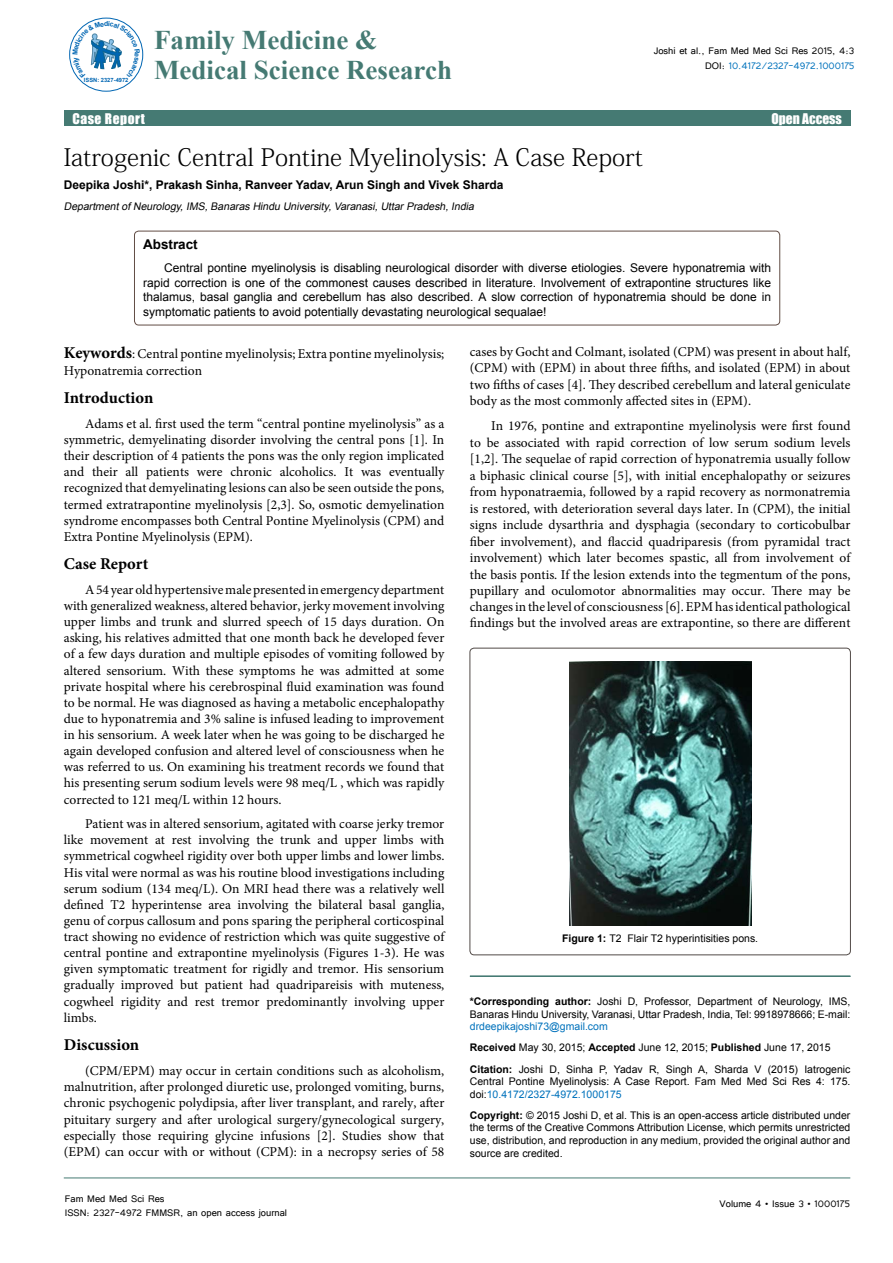
<style>
.page{position:relative;width:893px;height:1263px;background:#fff}
.page>*{position:absolute;margin:0;border:0;box-sizing:border-box;transform-origin:0 0}
.t1{font:700 27px/30px "Times New Roman";color:#457a73}
.t2{font:24px "Adobe Fangsong Std";color:#000}
.t3{font:700 16.5px "Minion Pro";color:#000}
.t4{font:13.5px/16.2px "Minion Pro";color:#000;text-align:justify}
.t5{font:13.5px "Impact";letter-spacing:.04em;color:#fff}
.t6{font:13.5px "Impact";color:#fff}
.t7{font:700 13.5px "Arial";color:#000}
.t8{font:12px/14.4px "Arial";color:#000;text-align:justify}
.t9{font:12px/14.4px "Tunga";color:#000}
.t10{font:700 12px "Arial";color:#000}
.t11{font:10.5px/12.6px "Arial";color:#000}
.t12{font:italic 10.5px "Arial";color:#000}
.t13{font:700 5.7px "Arial";color:#0066b3}
.s1{color:#0072bc}
.s2{font-weight:700;font-size:16.5px}
.s3{font-weight:700}
</style>
<div class="page">
<div style="left:64px;top:111px;width:786px;height:15px;background:#457a73"></div>
<hr style="left:64px;top:1178px;width:786px;height:1px;background:#457a73">
<hr style="left:470px;top:976px;width:380px;height:1px;background:#457a73">
<div style="left:134px;top:231px;width:646px;height:94px;border:1px solid #624d45;border-radius:4px"></div>
<div style="left:470px;top:648px;width:380px;height:307px;border:1px solid #524b48;border-radius:4px"></div>
<img style="left:569px;top:661px;width:182px;height:264px">
<div style="left:69px;top:18px;width:74px;height:74px;border:1px solid #0066b3;border-radius:50%"></div>
<svg style="left:72px;top:21px;width:68px;height:57px"></svg>
<p class="t13" style="left:84px;top:76px;width:46px">ISSN: 2327-4972</p>
<h1 class="t1" style="left:154px;top:24px;width:299px">Family Medicine &amp;<br>Medical Science Research</h1>
<p class="t9" style="left:654px;top:43px;width:202px;text-align:right">Joshi et al., Fam Med Med Sci Res 2015, 4:3<br>DOI: <span class="s1">10.4172/2327-4972.1000175</span></p>
<p class="t5" style="left:72px;top:108px;width:74px">Case Report</p>
<p class="t6" style="left:771px;top:108px;width:72px">Open Access</p>
<h2 class="t2" style="left:64px;top:142px;width:581px">Iatrogenic Central Pontine Myelinolysis: A Case Report</h2>
<p class="t10" style="left:64px;top:176px;width:441px">Deepika Joshi*, Prakash Sinha, Ranveer Yadav, Arun Singh and Vivek Sharda</p>
<p class="t12" style="left:64px;top:199px;width:414px">DepartmentofNeurology,IMS,Banaras Hindu University,Varanasi,UttarPradesh,India</p>
<p class="t7" style="left:143px;top:236px;width:56px">Abstract</p>
<p class="t8" style="left:143px;top:261px;width:630px;text-indent:21px">Central pontine myelinolysis is disabling neurological disorder with diverse etiologies. Severe hyponatremia with rapid correction is one of the commonest causes described in literature. Involvement of extrapontine structures like thalamus, basal ganglia and cerebellum has also described. A slow correction of hyponatremia should be done in symptomatic patients to avoid potentially devastating neurological sequalae!</p>
<p class="t4" style="left:64px;top:346px;width:382px"><span class="s2">Keywords</span>: Central pontine myelinolysis; Extra pontine myelinolysis;<br>Hyponatremia correction</p>
<p class="t3" style="left:64px;top:386px;width:91px">Introduction</p>
<p class="t4" style="left:64px;top:415px;width:382px;text-indent:21px">Adams et al. first used the term “central pontine myelinolysis” as a symmetric, demyelinating disorder involving the central pons [1]. In their description of 4 patients the pons was the only region implicated and their all patients were chronic alcoholics. It was eventually recognized that demyelinating lesions can also be seen outside the pons, termed extratrapontine myelinolysis [2,3]. So, osmotic demyelination syndrome encompasses both Central Pontine Myelinolysis (CPM) and Extra Pontine Myelinolysis (EPM).</p>
<p class="t3" style="left:64px;top:552px;width:86px">Case Report</p>
<p class="t4" style="left:64px;top:582px;width:382px;text-indent:21px">A 54 year old hypertensive male presented in emergency department with generalized weakness, altered behavior, jerky movement involving upper limbs and trunk and slurred speech of 15 days duration. On asking, his relatives admitted that one month back he developed fever of a few days duration and multiple episodes of vomiting followed by altered sensorium. With these symptoms he was admitted at some private hospital where his cerebrospinal fluid examination was found to be normal. He was diagnosed as having a metabolic encephalopathy due to hyponatremia and 3% saline is infused leading to improvement in his sensorium. A week later when he was going to be discharged he again developed confusion and altered level of consciousness when he was referred to us. On examining his treatment records we found that his presenting serum sodium levels were 98 meq/L , which was rapidly corrected to 121 meq/L within 12 hours.</p>
<p class="t4" style="left:64px;top:816px;width:382px;text-indent:21px">Patient was in altered sensorium, agitated with coarse jerky tremor like movement at rest involving the trunk and upper limbs with symmetrical cogwheel rigidity over both upper limbs and lower limbs.<br>His vital were normal as was his routine blood investigations including serum sodium (134 meq/L). On MRI head there was a relatively well defined T2 hyperintense area involving the bilateral basal ganglia, genu of corpus callosum and pons sparing the peripheral corticospinal tract showing no evidence of restriction which was quite suggestive of central pontine and extrapontine myelinolysis (Figures 1-3). He was given symptomatic treatment for rigidly and tremor. His sensorium gradually improved but patient had quadripareisis with muteness, cogwheel rigidity and rest tremor predominantly involving upper limbs.</p>
<p class="t3" style="left:64px;top:1033px;width:77px">Discussion</p>
<p class="t4" style="left:64px;top:1062px;width:382px;text-indent:21px">(CPM/EPM) may occur in certain conditions such as alcoholism, malnutrition, after prolonged diuretic use, prolonged vomiting, burns, chronic psychogenic polydipsia, after liver transplant, and rarely, after pituitary surgery and after urological surgery/gynecological surgery, especially those requiring glycine infusions [2]. Studies show that (EPM) can occur with or without (CPM): in a necropsy series of 58</p>
<p class="t9" style="left:65px;top:1190px;width:224px">Fam Med Med Sci Res<br>ISSN: 2327-4972 FMMSR, an open access journal</p>
<p class="t4" style="left:470px;top:344px;width:382px">cases by Gocht and Colmant, isolated (CPM) was present in about half, (CPM) with (EPM) in about three fifths, and isolated (EPM) in about two fifths of cases [4]. They described cerebellum and lateral geniculate body as the most commonly affected sites in (EPM).</p>
<p class="t4" style="left:470px;top:418px;width:382px;text-indent:21px">In 1976, pontine and extrapontine myelinolysis were first found to be associated with rapid correction of low serum sodium levels [1,2]. The sequelae of rapid correction of hyponatremia usually follow a biphasic clinical course [5], with initial encephalopathy or seizures from hyponatraemia, followed by a rapid recovery as normonatremia is restored, with deterioration several days later. In (CPM), the initial signs include dysarthria and dysphagia (secondary to corticobulbar fiber involvement), and flaccid quadriparesis (from pyramidal tract involvement) which later becomes spastic, all from involvement of the basis pontis. If the lesion extends into the tegmentum of the pons, pupillary and oculomotor abnormalities may occur. There may be changes in the level of consciousness [6]. EPM has identical pathological findings but the involved areas are extrapontine, so there are different</p>
<p class="t11" style="left:562px;top:932px;width:198px"><span class="s3">Figure 1:</span> T2 Flair T2 hyperintisities pons.</p>
<p class="t11" style="left:470px;top:995px;width:382px"><span class="s3">*Corresponding author:</span> Joshi D, Professor, Department of Neurology, IMS,<br>Banaras Hindu University, Varanasi, Uttar Pradesh, India, Tel: 9918978666; E-mail:</p>
<p class="t11" style="left:470px;top:1016px;width:382px;line-height:21.1px"><span class="s1">drdeepikajoshi73@gmail.com<br></span><span class="s3">Received</span> May 30, 2015; <span class="s3">Accepted</span> June 12, 2015; <span class="s3">Published</span> June 17, 2015<br><span class="s3">Citation:</span> Joshi D, Sinha P, Yadav R, Singh A, Sharda V (2015) Iatrogenic</p>
<p class="t11" style="left:470px;top:1075px;width:382px">Central Pontine Myelinolysis: A Case Report. Fam Med Med Sci Res 4: 175. doi:<span class="s1">10.4172/2327-4972.1000175</span></p>
<p class="t11" style="left:470px;top:1109px;width:382px;text-align:justify"><span class="s3">Copyright:</span> © 2015 Joshi D, et al. This is an open-access article distributed under the terms of the Creative Commons Attribution License, which permits unrestricted use, distribution, and reproduction in any medium, provided the original author and source are credited.</p>
<p class="t9" style="left:720px;top:1196px;width:132px">Volume 4 • Issue 3 • 1000175</p>
</div>
